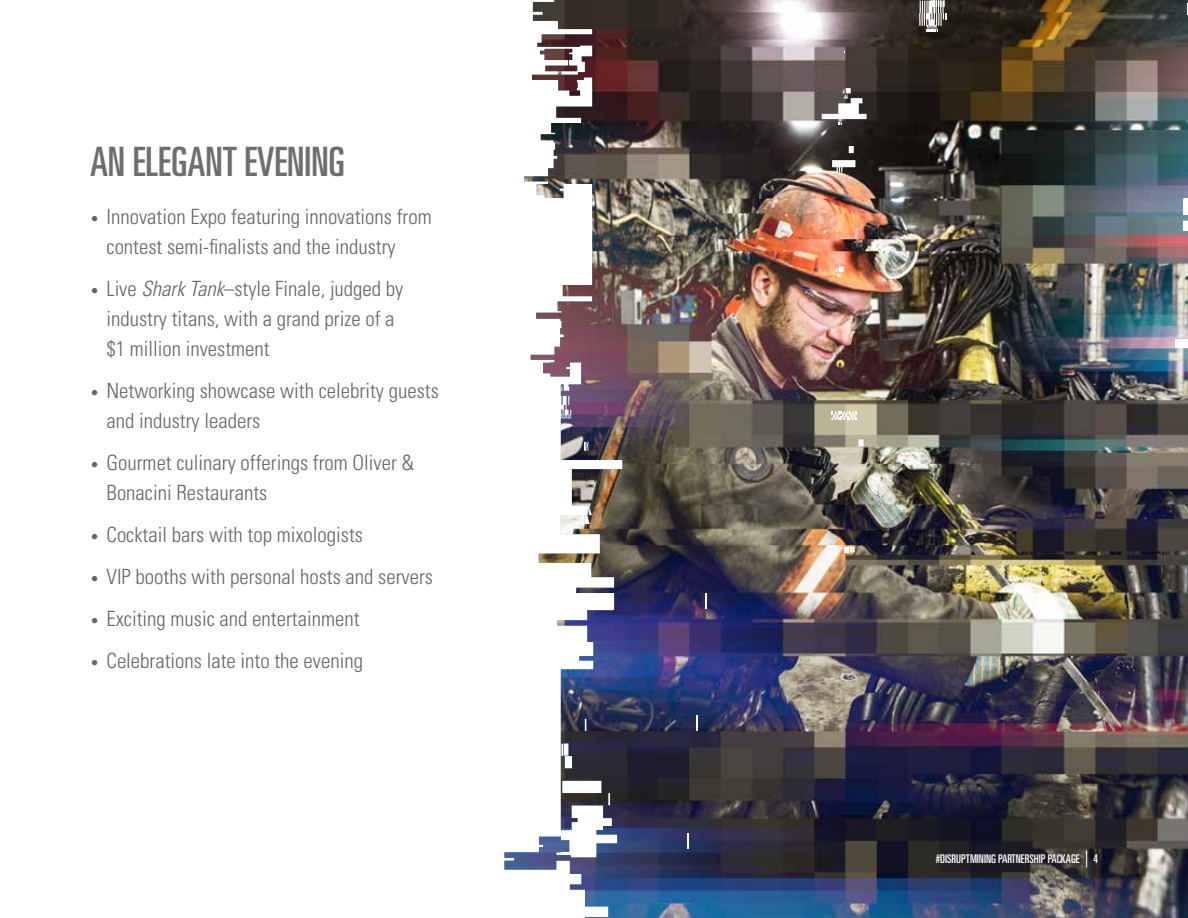
<style>
.page{position:relative;width:1188px;height:918px;background:#fff}
.page>*{position:absolute;margin:0;border:0;box-sizing:border-box;transform-origin:0 0}
.t1{font:ultra-condensed 40.5px "Univers";color:#6e6e70}
.t2{font:300 condensed 21px/30px "Univers";color:#63666a}
.t3{font:ultra-condensed 12px "Univers";color:#fff}
.s1{font-size:15px}
.s2{font-style:italic}
</style>
<div class="page">
<img style="left:504px;top:0;width:684px;height:918px">
<img style="left:524px;top:0;width:68px;height:419px">
<svg style="left:688px;top:833px;width:1px;height:16px"></svg>
<svg style="left:696px;top:715px;width:1px;height:16px"></svg>
<svg style="left:705px;top:593px;width:1px;height:16px"></svg>
<svg style="left:822px;top:88px;width:45px;height:36px"></svg>
<svg style="left:849px;top:146px;width:5px;height:7px"></svg>
<svg style="left:832px;top:160px;width:23px;height:12px"></svg>
<svg style="left:835px;top:267px;width:9px;height:10px"></svg>
<svg style="left:844px;top:547px;width:11px;height:5px"></svg>
<svg style="left:859px;top:439px;width:5px;height:7px"></svg>
<svg style="left:831px;top:412px;width:26px;height:8px"></svg>
<svg style="left:919px;top:0;width:27px;height:32px"></svg>
<svg style="left:1086px;top:850px;width:1px;height:17px"></svg>
<h1 class="t1" style="left:90px;top:138px;width:257px">AN ELEGANT EVENING</h1>
<p class="t2" style="left:106px;top:201px;width:327px;text-indent:-16px"><span class="s1">•</span> Innovation Expo featuring innovations from contest semi-finalists and the industry</p>
<p class="t2" style="left:106px;top:273px;width:298px;text-indent:-16px"><span class="s1">•</span> Live <span class="s2">Shark Tank</span>–style Finale, judged by industry titans, with a grand prize of a $1 million investment</p>
<p class="t2" style="left:106px;top:375px;width:334px;text-indent:-16px"><span class="s1">•</span> Networking showcase with celebrity guests and industry leaders</p>
<p class="t2" style="left:106px;top:447px;width:309px;text-indent:-16px"><span class="s1">•</span> Gourmet culinary offerings from Oliver &amp;<br>Bonacini Restaurants</p>
<p class="t2" style="left:90px;top:519px;width:275px"><span class="s1">•</span> Cocktail bars with top mixologists</p>
<p class="t2" style="left:90px;top:561px;width:345px"><span class="s1">•</span> VIP booths with personal hosts and servers</p>
<p class="t2" style="left:90px;top:603px;width:271px"><span class="s1">•</span> Exciting music and entertainment</p>
<p class="t2" style="left:90px;top:645px;width:274px"><span class="s1">•</span> Celebrations late into the evening</p>
<p class="t3" style="left:936px;top:852px;width:164px">#DISRUPTMINING PARTNERSHIP PACKAGE 4</p>
</div>
